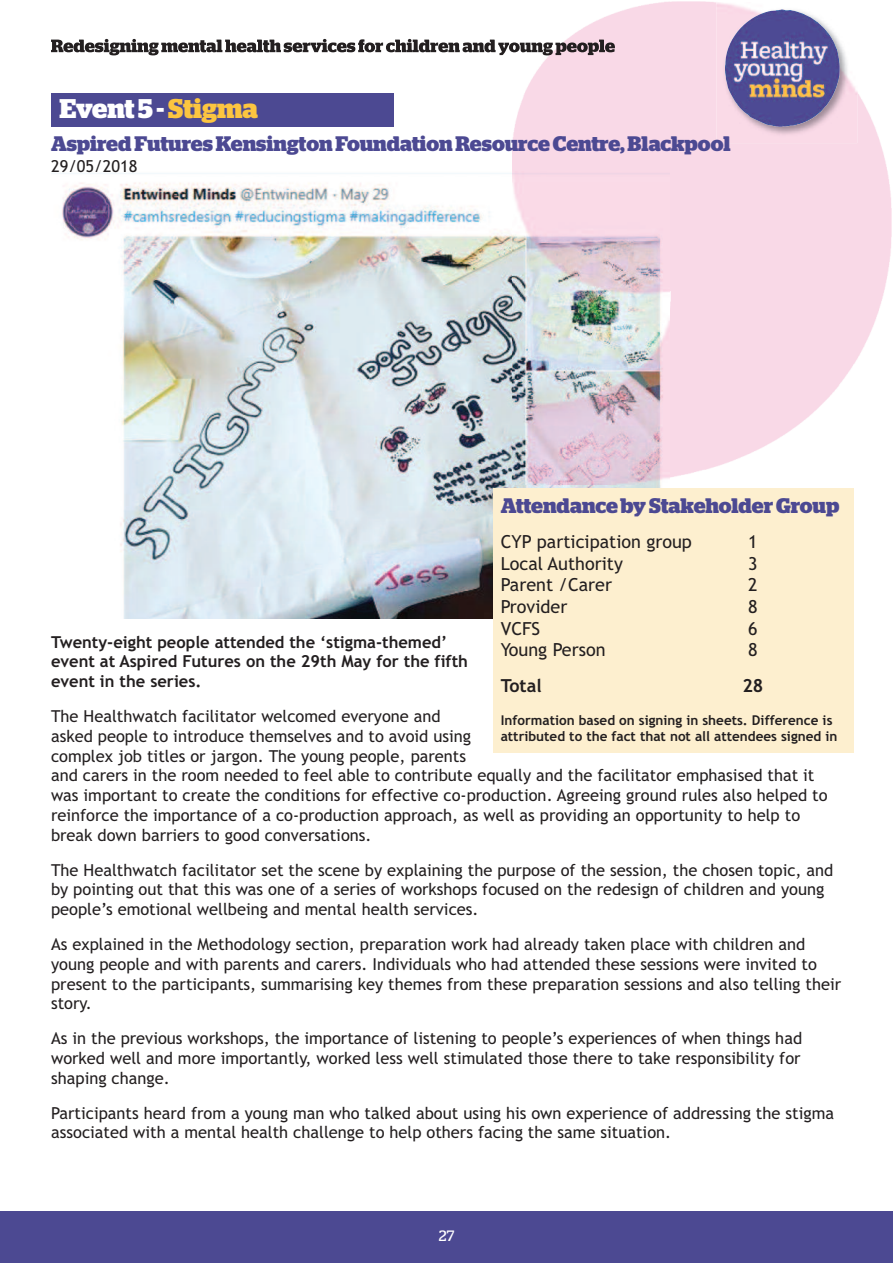
<style>
.page{position:relative;width:893px;height:1263px;background:#fff}
.page>*{position:absolute;margin:0;border:0;box-sizing:border-box;transform-origin:0 0}
.t1{font:700 27px "Stag";letter-spacing:-.005em;color:#fff}
.t2{font:700 21px "Stag";color:#4c4992}
.t3{font:18px "Trebuchet MS";color:#231f20}
.t4{font:700 18px "Trebuchet MS";color:#231f20}
.t5{font:16.5px/19.8px "Trebuchet MS";color:#231f20}
.t6{font:700 16.5px/19.8px "Trebuchet MS";color:#231f20}
.t7{font:15px "Stag";color:#fff}
.t8{font:700 13.5px/16.2px "Trebuchet MS";color:#231f20}
.s1{color:#fcc540}
</style>
<div class="page">
<img style="left:51px;top:171px;width:618px;height:448px">
<img style="left:513px;top:1px;width:379px;height:484px">
<div style="left:0;top:1212px;width:893px;height:51px;background:#4c4992"></div>
<img style="left:716px;top:2px;width:141px;height:141px">
<img style="left:725px;top:10px;width:115px;height:117px">
<svg style="left:51px;top:39px;width:564px;height:16px"></svg>
<div style="left:51px;top:94px;width:343px;height:33px;background:#4c4992"></div>
<div style="left:493px;top:489px;width:360px;height:264px;background:#fdefcf"></div>
<h1 class="t1" style="left:60px;top:99px;width:200px">Event 5 -<span class="s1">Stigma</span></h1>
<p class="t2" style="left:51px;top:137px;width:681px">AspiredFuturesKensingtonFoundationResourceCentre,Blackpool</p>
<p class="t5" style="left:51px;top:156px;width:88px">29/05/2018</p>
<p class="t2" style="left:501px;top:498px;width:340px">AttendancebyStakeholderGroup</p>
<p class="t3" style="left:501px;top:531px;width:193px">CYP participation group</p>
<p class="t3" style="left:748px;top:531px;width:11px">1</p>
<p class="t3" style="left:501px;top:553px;width:124px">Local Authority</p>
<p class="t3" style="left:748px;top:553px;width:11px">3</p>
<p class="t3" style="left:501px;top:575px;width:113px">Parent /Carer</p>
<p class="t3" style="left:748px;top:575px;width:11px">2</p>
<p class="t3" style="left:501px;top:596px;width:68px">Provider</p>
<p class="t3" style="left:748px;top:596px;width:11px">8</p>
<p class="t3" style="left:501px;top:618px;width:41px">VCFS</p>
<p class="t3" style="left:748px;top:618px;width:11px">6</p>
<p class="t3" style="left:501px;top:639px;width:106px">Young Person</p>
<p class="t3" style="left:748px;top:639px;width:11px">8</p>
<p class="t4" style="left:501px;top:675px;width:42px">Total</p>
<p class="t4" style="left:742px;top:675px;width:23px">28</p>
<p class="t8" style="left:501px;top:712px;width:338px">Information based on signing in sheets. Difference is attributed to the fact that not all attendees signed in</p>
<p class="t6" style="left:51px;top:632px;width:418px">Twenty-eight people attended the ‘stigma-themed’ event at Aspired Futures on the 29th May for the fifth event in the series.</p>
<p class="t5" style="left:51px;top:706px;width:778px">The Healthwatch facilitator welcomed everyone and<br>asked people to introduce themselves and to avoid using<br>complex job titles or jargon. The young people, parents<br>and carers in the room needed to feel able to contribute equally and the facilitator emphasised that it was important to create the conditions for effective co-production. Agreeing ground rules also helped to reinforce the importance of a co-production approach, as well as providing an opportunity to help to break down barriers to good conversations.</p>
<p class="t5" style="left:51px;top:860px;width:784px">The Healthwatch facilitator set the scene by explaining the purpose of the session, the chosen topic, and by pointing out that this was one of a series of workshops focused on the redesign of children and young people’s emotional wellbeing and mental health services.</p>
<p class="t5" style="left:51px;top:934px;width:792px">As explained in the Methodology section, preparation work had already taken place with children and young people and with parents and carers. Individuals who had attended these sessions were invited to present to the participants, summarising key themes from these preparation sessions and also telling their story.</p>
<p class="t5" style="left:51px;top:1029px;width:753px;text-align:justify">As in the previous workshops, the importance of listening to people’s experiences of when things had worked well and more importantly, worked less well stimulated those there to take responsibility for shaping change.</p>
<p class="t5" style="left:51px;top:1103px;width:784px">Participants heard from a young man who talked about using his own experience of addressing the stigma associated with a mental health challenge to help others facing the same situation.</p>
<p class="t7" style="left:439px;top:1231px;width:17px">27</p>
</div>
